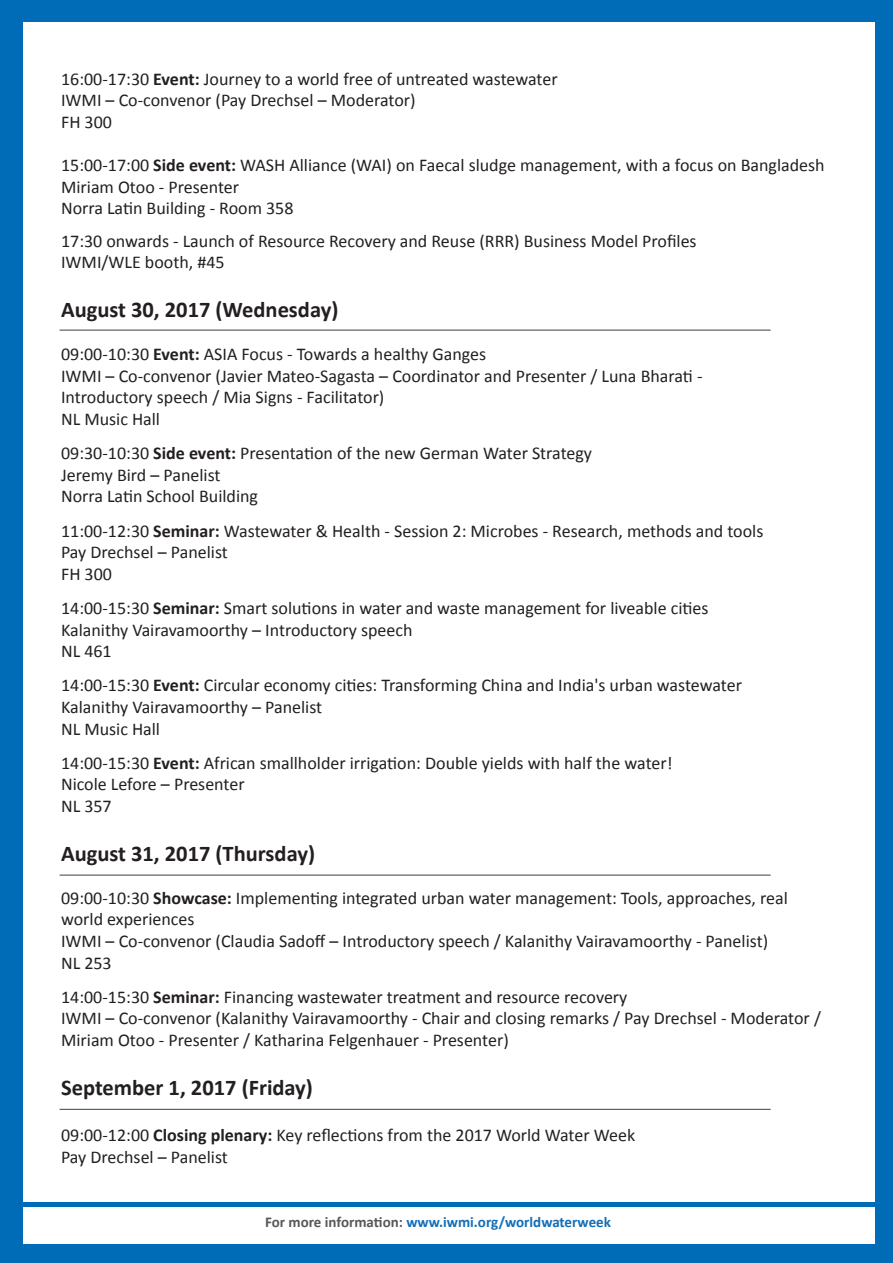
<style>
.page{position:relative;width:893px;height:1263px;background:#fff}
.page>*{position:absolute;margin:0;border:0;box-sizing:border-box;transform-origin:0 0}
.t1{font:700 22.5px "Calibri";color:#231f20}
.t2{font:18px/21.6px "Calibri";color:#231f20}
.t3{font:700 15px "Calibri";color:#126db7}
.s1{font-weight:700}
.s2{color:#57585a}
</style>
<div class="page">
<div style="left:0;top:0;width:893px;height:22px;background:#006cb7"></div>
<div style="left:0;top:1244px;width:893px;height:19px;background:#006cb7"></div>
<hr style="left:0;top:1202px;width:884px;height:4px;background:#006cb7">
<div style="left:0;top:0;width:23px;height:1263px;background:#006cb7"></div>
<div style="left:876px;top:0;width:17px;height:1263px;background:#006cb7"></div>
<hr style="left:60px;top:330px;width:711px;height:1px;background:#3e3e3f">
<hr style="left:60px;top:875px;width:711px;height:1px;background:#3e3e3f">
<hr style="left:60px;top:1109px;width:711px;height:1px;background:#3e3e3f">
<p class="t2" style="left:61px;top:67px;width:498px">16:00-17:30 <span class="s1">Event:</span> Journey to a world free of untreated wastewater<br>IWMI – Co-convenor (Pay Drechsel – Moderator)<br>FH 300</p>
<p class="t2" style="left:61px;top:154px;width:765px">15:00-17:00 <span class="s1">Side event:</span> WASH Alliance (WAI) on Faecal sludge management, with a focus on Bangladesh<br>Miriam Otoo - Presenter<br>Norra Latin Building - Room 358</p>
<p class="t2" style="left:61px;top:229px;width:637px">17:30 onwards - Launch of Resource Recovery and Reuse (RRR) Business Model Profiles<br>IWMI/WLE booth, #45</p>
<p class="t1" style="left:61px;top:294px;width:279px">August 30, 2017 (Wednesday)</p>
<p class="t2" style="left:61px;top:343px;width:643px">09:00-10:30 <span class="s1">Event:</span> ASIA Focus - Towards a healthy Ganges<br>IWMI – Co-convenor (Javier Mateo-Sagasta – Coordinator and Presenter / Luna Bharati - Introductory speech / Mia Signs - Facilitator)<br>NL Music Hall</p>
<p class="t2" style="left:61px;top:442px;width:532px">09:30-10:30 <span class="s1">Side event:</span> Presentation of the new German Water Strategy<br>Jeremy Bird – Panelist<br>Norra Latin School Building</p>
<p class="t2" style="left:61px;top:519px;width:704px">11:00-12:30 <span class="s1">Seminar:</span> Wastewater &amp; Health - Session 2: Microbes - Research, methods and tools<br>Pay Drechsel – Panelist<br>FH 300</p>
<p class="t2" style="left:61px;top:597px;width:649px">14:00-15:30 <span class="s1">Seminar:</span> Smart solutions in water and waste management for liveable cities<br>Kalanithy Vairavamoorthy – Introductory speech<br>NL 461</p>
<p class="t2" style="left:61px;top:674px;width:682px">14:00-15:30 <span class="s1">Event:</span> Circular economy cities: Transforming China and India's urban wastewater<br>Kalanithy Vairavamoorthy – Panelist<br>NL Music Hall</p>
<p class="t2" style="left:61px;top:751px;width:613px">14:00-15:30 <span class="s1">Event:</span> African smallholder irrigation: Double yields with half the water!<br>Nicole Lefore – Presenter<br>NL 357</p>
<p class="t1" style="left:61px;top:837px;width:255px">August 31, 2017 (Thursday)</p>
<p class="t2" style="left:61px;top:886px;width:728px">09:00-10:30 <span class="s1">Showcase:</span> Implementing integrated urban water management: Tools, approaches, real world experiences<br>IWMI – Co-convenor (Claudia Sadoff – Introductory speech / Kalanithy Vairavamoorthy - Panelist)<br>NL 253</p>
<p class="t2" style="left:61px;top:985px;width:761px">14:00-15:30 <span class="s1">Seminar:</span> Financing wastewater treatment and resource recovery<br>IWMI – Co-convenor (Kalanithy Vairavamoorthy - Chair and closing remarks / Pay Drechsel - Moderator /<br>Miriam Otoo - Presenter / Katharina Felgenhauer - Presenter)</p>
<p class="t1" style="left:61px;top:1071px;width:253px">September 1, 2017 (Friday)</p>
<p class="t2" style="left:61px;top:1124px;width:576px">09:00-12:00 <span class="s1">Closing plenary:</span> Key reflections from the 2017 World Water Week<br>Pay Drechsel – Panelist</p>
<p class="t3" style="left:265px;top:1211px;width:347px"><span class="s2">For more information:</span> www.iwmi.org/worldwaterweek</p>
</div>
